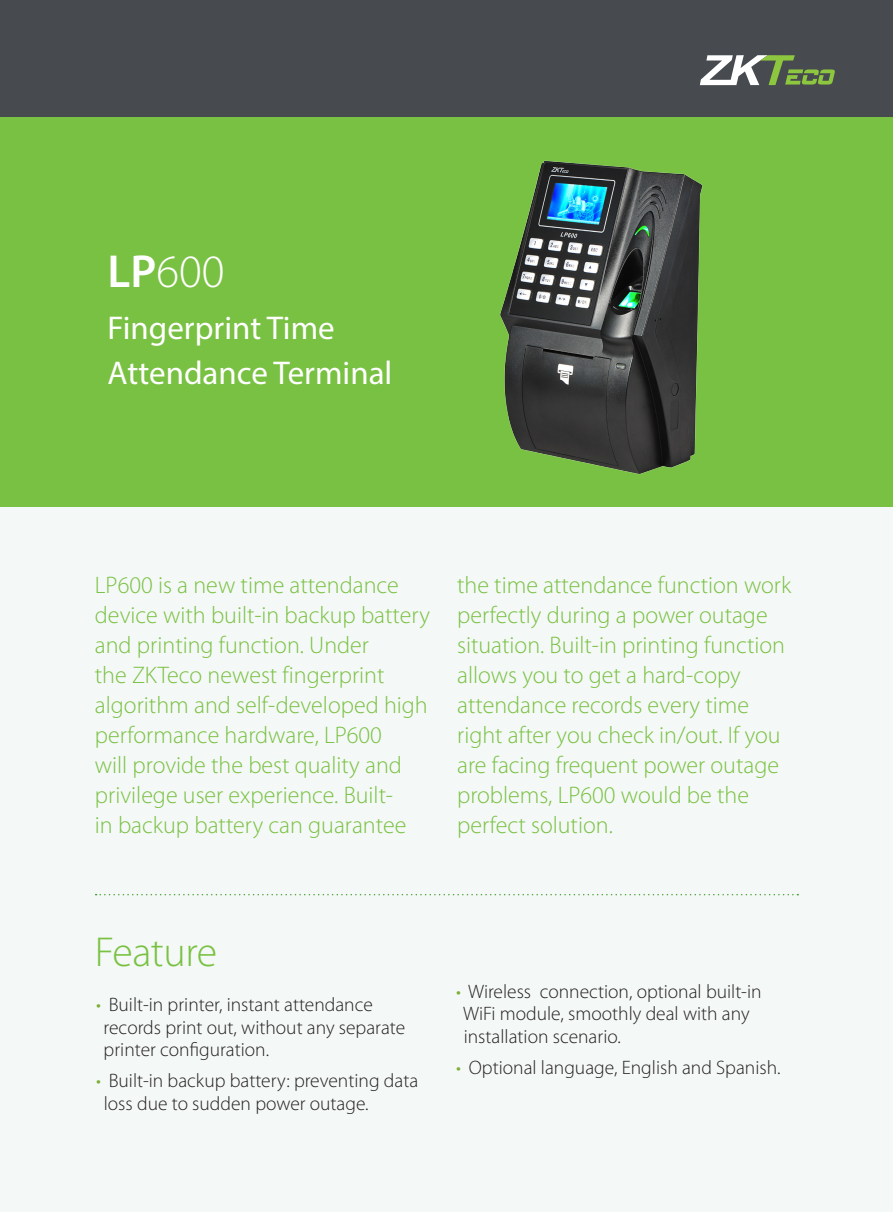
<style>
.page{position:relative;width:893px;height:1212px;background:#f4f8f6}
.page>*{position:absolute;margin:0;border:0;box-sizing:border-box;transform-origin:0 0}
.t1{font:300 46.5px "Myriad Pro";color:#fff}
.headlines_SPEC{font:300 42px "Myriad Pro";letter-spacing:-.01em;color:#79c142}
.t2{font:33px "Myriad Pro";color:#fff}
.SF100_introduction{font:300 24px/30px "Myriad Pro";color:#79c142}
.t3{font:300 19.5px/22.5px "Myriad Pro";color:#231f20}
.s1{font-weight:600}
.s2{color:#7aae36}
</style>
<div class="page">
<div style="left:0;top:0;width:893px;height:117px;background:#474a4e"></div>
<div style="left:0;top:117px;width:893px;height:390px;background:#79c142"></div>
<svg style="left:700px;top:55px;width:135px;height:30px"></svg>
<img style="left:500px;top:160px;width:203px;height:315px">
<svg style="left:96px;top:894px;width:702px;height:1px"></svg>
<p class="t1" style="left:108px;top:243px;width:118px"><span class="s1">LP</span>600</p>
<p class="t2" style="left:108px;top:308px;width:229px">Fingerprint Time</p>
<p class="t2" style="left:108px;top:353px;width:286px">Attendance Terminal</p>
<p class="SF100_introduction" style="left:95px;top:570px;width:336px">LP600 is a new time attendance device with built-in backup battery and printing function. Under<br>the ZKTeco newest fingerprint algorithm and self-developed high performance hardware, LP600<br>will provide the best quality and privilege user experience. Built-<br>in backup battery can guarantee</p>
<p class="SF100_introduction" style="left:457px;top:570px;width:336px">the time attendance function work perfectly during a power outage situation. Built-in printing function allows you to get a hard-copy attendance records every time right after you check in/out. If you are facing frequent power outage problems, LP600 would be the perfect solution.</p>
<p class="headlines_SPEC" style="left:95px;top:927px;width:124px">Feature</p>
<p class="t3" style="left:104px;top:993px;width:303px;text-indent:-8px"><span class="s2">•</span> Built-in printer, instant attendance records print out, without any separate printer configuration.</p>
<p class="t3" style="left:104px;top:1069px;width:316px;text-indent:-8px"><span class="s2">•</span> Built-in backup battery: preventing data loss due to sudden power outage.</p>
<p class="t3" style="left:463px;top:980px;width:300px;text-indent:-7px"><span class="s2">•</span> Wireless connection, optional built-in<br>WiFi module, smoothly deal with any installation scenario.</p>
<p class="t3" style="left:456px;top:1056px;width:326px"><span class="s2">•</span> Optional language, English and Spanish.</p>
</div>
